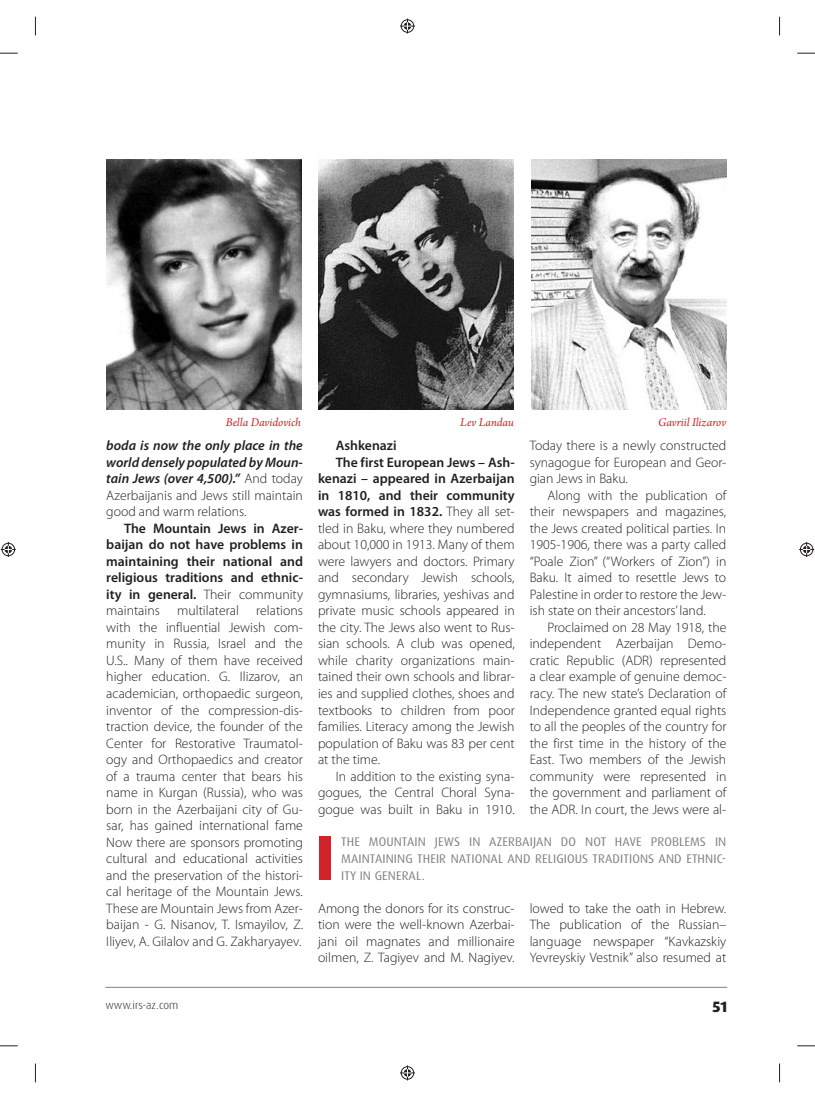
<style>
.page{position:relative;width:815px;height:1099px;background:#fff}
.page>*{position:absolute;margin:0;border:0;box-sizing:border-box;transform-origin:0 0}
.t1{font:800 15px "Dax Pro";color:#231f20}
.t2{font:300 13.75px/16.5px "Myriad Pro";color:#231f20;text-align:justify}
.t3{font:600 13.75px/16.5px "Myriad Pro";color:#231f20;text-align:justify}
.t4{font:italic 600 13.75px/16.5px "Myriad Pro";color:#231f20;text-align:justify}
.t5{font:12.5px/16.9px "Dax Pro";letter-spacing:.01em;color:#808285;text-align:justify}
.t6{font:italic 12.5px "Arno Pro";letter-spacing:-.005em;color:#d1232a}
.t7{font:300 11.25px "Dax Pro";color:#231f20}
.s1{font-weight:300;font-style:normal}
.s2{font-weight:300}
</style>
<div class="page">
<hr style="left:105px;top:986px;width:622px;height:1px;background:#808285">
<img style="left:106px;top:159px;width:195px;height:251px">
<img style="left:319px;top:159px;width:195px;height:251px">
<img style="left:531px;top:159px;width:195px;height:251px">
<div style="left:319px;top:836px;width:11px;height:44px;background:#d1232a"></div>
<svg style="left:0;top:52px;width:18px;height:2px"></svg>
<svg style="left:797px;top:52px;width:18px;height:2px"></svg>
<svg style="left:0;top:1045px;width:18px;height:1px"></svg>
<svg style="left:797px;top:1045px;width:18px;height:1px"></svg>
<svg style="left:35px;top:17px;width:1px;height:18px"></svg>
<svg style="left:35px;top:1063px;width:1px;height:19px"></svg>
<svg style="left:779px;top:17px;width:1px;height:18px"></svg>
<svg style="left:779px;top:1063px;width:1px;height:19px"></svg>
<svg style="left:400px;top:19px;width:15px;height:15px"></svg>
<svg style="left:400px;top:1065px;width:15px;height:15px"></svg>
<svg style="left:1px;top:542px;width:15px;height:15px"></svg>
<svg style="left:799px;top:542px;width:15px;height:15px"></svg>
<p class="t6" style="left:226px;top:417px;width:77px">Bella Davidovich</p>
<p class="t6" style="left:460px;top:417px;width:55px">Lev Landau</p>
<p class="t6" style="left:658px;top:417px;width:70px">Gavriil Ilizarov</p>
<p class="t4" style="left:106px;top:438px;width:198px">boda is now the only place in the world densely populated by Moun&shy;tain Jews (over 4,500).” <span class="s1">And today Azerbaijanis and Jews still maintain good and warm relations.</span></p>
<p class="t3" style="left:106px;top:521px;width:198px;text-indent:18px">The Mountain Jews in Azer&shy;baijan do not have problems in maintaining their national and religious traditions and ethnic&shy;ity in general. <span class="s2">Their community maintains</span></p>
<p class="t2" style="left:106px;top:603px;width:198px;text-indent:150px">relations with the influential Jewish com&shy;munity in Russia, Israel and the U.S.. Many of them have received higher education. G. Ilizarov, an academician, orthopaedic surgeon, inventor of the compression-dis&shy;traction device, the founder of the Center for Restorative Traumatol&shy;ogy and Orthopaedics and creator of a trauma center that bears his name in Kurgan (Russia), who was born in the Azerbaijani city of Gu&shy;sar, has gained international fame Now there are sponsors promoting cultural and educational activities and the preservation of the histori&shy;cal heritage of the Mountain Jews.<br>These are Mountain Jews from Azer&shy;baijan - G. Nisanov, T. Ismayilov, Z.<br>Iliyev, A. Gilalov and G. Zakharyayev.</p>
<p class="t2" style="left:177px;top:603px;width:63px">multilateral</p>
<p class="t3" style="left:336px;top:438px;width:62px">Ashkenazi</p>
<p class="t3" style="left:336px;top:455px;width:181px">The first European Jews – Ash-</p>
<p class="t3" style="left:318px;top:471px;width:198px">kenazi – appeared in Azerbaijan</p>
<p class="t3" style="left:318px;top:488px;width:198px">in 1810, and their community</p>
<p class="t3" style="left:318px;top:504px;width:198px">was formed in 1832. <span class="s2">They all set-</span></p>
<p class="t2" style="left:318px;top:521px;width:198px">tled in Baku, where they numbered</p>
<p class="t2" style="left:318px;top:537px;width:198px">about 10,000 in 1913. Many of them</p>
<p class="t2" style="left:318px;top:554px;width:198px">were lawyers and doctors. Primary</p>
<p class="t2" style="left:318px;top:570px;width:198px">and secondary Jewish schools,</p>
<p class="t2" style="left:318px;top:587px;width:198px">gymnasiums, libraries, yeshivas and</p>
<p class="t2" style="left:318px;top:603px;width:198px">private music schools appeared in</p>
<p class="t2" style="left:318px;top:620px;width:198px">the city. The Jews also went to Rus-</p>
<p class="t2" style="left:318px;top:636px;width:198px">sian schools. A club was opened,</p>
<p class="t2" style="left:318px;top:653px;width:198px">while charity organizations main-</p>
<p class="t2" style="left:318px;top:669px;width:198px">tained their own schools and librar-</p>
<p class="t2" style="left:318px;top:686px;width:198px">ies and supplied clothes, shoes and</p>
<p class="t2" style="left:318px;top:702px;width:198px">textbooks to children from poor</p>
<p class="t2" style="left:318px;top:719px;width:198px">families. Literacy among the Jewish</p>
<p class="t2" style="left:318px;top:735px;width:198px">population of Baku was 83 per cent</p>
<p class="t2" style="left:318px;top:752px;width:64px">at the time.</p>
<p class="t2" style="left:336px;top:768px;width:180px">In addition to the existing syna-</p>
<p class="t2" style="left:318px;top:785px;width:198px">gogues, the Central Choral Syna-</p>
<p class="t2" style="left:318px;top:801px;width:198px">gogue was built in Baku in 1910.</p>
<p class="t2" style="left:530px;top:438px;width:198px">Today there is a newly constructed synagogue for European and Geor&shy;gian Jews in Baku.</p>
<p class="t2" style="left:530px;top:488px;width:198px;text-indent:18px">Along with the publication of their newspapers and magazines, the Jews created political parties. In 1905-1906, there was a party called “Poale Zion” (“Workers of Zion”) in Baku. It aimed to resettle Jews to Palestine in order to restore the Jew&shy;ish state on their ancestors’ land.</p>
<p class="t2" style="left:530px;top:620px;width:198px;text-indent:18px">Proclaimed on 28 May 1918, the independent Azerbaijan Demo&shy;cratic Republic (ADR) represented a clear example of genuine democ&shy;racy. The new state’s Declaration of Independence granted equal rights to all the peoples of the country for the first time in the history of the East. Two members of the Jewish community were represented in the government and parliament of the ADR. In court, the Jews were al-</p>
<p class="t5" style="left:341px;top:834px;width:387px">THE MOUNTAIN JEWS IN AZERBAIJAN DO NOT HAVE PROBLEMS IN M AINTAINING THEIR NATIONAL AND RELIGIOUS TRADITIONS AND ETHNIC-ITY IN GENERAL.</p>
<p class="t2" style="left:318px;top:900px;width:198px">Among the donors for its construc&shy;tion were the well-known Azerbai&shy;jani oil magnates and millionaire oilmen, Z. Tagiyev and M. Nagiyev.</p>
<p class="t2" style="left:530px;top:900px;width:198px">lowed to take the oath in Hebrew.<br>The publication of the Russian– language newspaper “Kavkazskiy Yevreyskiy Vestnik” also resumed at</p>
<p class="t7" style="left:105px;top:999px;width:75px">www.irs-az.com</p>
<p class="t1" style="left:713px;top:999px;width:16px">51</p>
</div>
